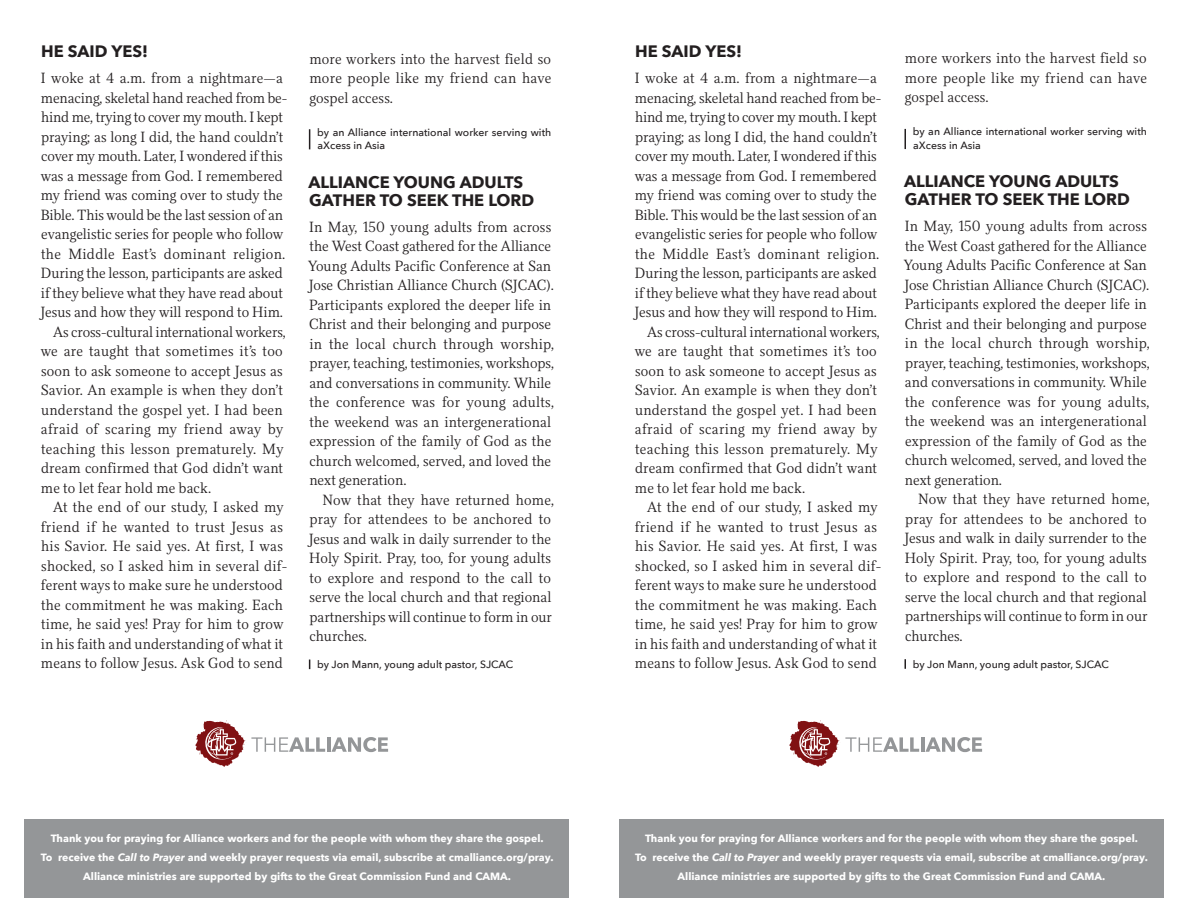
<style>
.page{position:relative;width:1188px;height:918px;background:#fff}
.page>*{position:absolute;margin:0;border:0;box-sizing:border-box;transform-origin:0 0}
.Names_Changed{font:700 16.5px/18px "Avenir Next";color:#231f20}
.Body_Copy{font:300 15px/19.5px "Felice";letter-spacing:.005em;color:#231f20}
.Byline{font:700 10.5px "Avenir Next";color:#fff}
.Names_Changed-2{font:500 10.5px/13.5px "Avenir Next";color:#231f20}
.s1{font-style:italic}
</style>
<div class="page">
<div style="left:25px;top:819px;width:544px;height:79px;background:#949698"></div>
<div style="left:619px;top:819px;width:545px;height:79px;background:#949698"></div>
<svg style="left:309px;top:129px;width:1px;height:20px"></svg>
<hr style="left:327px;top:737px;width:3px;height:15px;background:#949698">
<svg style="left:331px;top:737px;width:57px;height:15px"></svg>
<svg style="left:195px;top:720px;width:130px;height:47px"></svg>
<svg style="left:905px;top:129px;width:1px;height:20px"></svg>
<hr style="left:921px;top:737px;width:3px;height:15px;background:#949698">
<svg style="left:925px;top:737px;width:57px;height:15px"></svg>
<svg style="left:789px;top:720px;width:130px;height:47px"></svg>
<p class="Names_Changed" style="left:41px;top:42px;width:108px">HE SAID YES!</p>
<p class="Body_Copy" style="left:40px;top:68px;width:248px">I woke at 4 a.m. from a nightmare—a menacing, skeletal hand reached from be&shy;hind me, trying to cover my mouth. I kept praying; as long I did, the hand couldn’t cover my mouth. Later, I wondered if this was a message from God. I remembered my friend was coming over to study the Bible. This would be the last session of an evangelistic series for people who follow the Middle East’s dominant religion.<br>During the lesson, participants are asked if they believe what they have read about Jesus and how they will respond to Him.</p>
<p class="Body_Copy" style="left:41px;top:322px;width:246px;text-indent:12px">As cross-cultural international workers, we are taught that sometimes it’s too soon to ask someone to accept Jesus as Savior. An example is when they don’t understand the gospel yet. I had been afraid of scaring my friend away by teaching this lesson prematurely. My dream confirmed that God didn’t want me to let fear hold me back.</p>
<p class="Body_Copy" style="left:41px;top:497px;width:248px;text-align:center">At the end of our study, I asked my friend if he wanted to trust Jesus as his Savior. He said yes. At first, I was shocked, so I asked him in several dif&shy;ferent ways to make sure he understood the commitment he was making. Each time, he said yes! Pray for him to grow in his faith and understanding of what it means to follow Jesus. Ask God to send</p>
<p class="Body_Copy" style="left:309px;top:49px;width:243px;text-align:justify">more workers into the harvest field so more people like my friend can have gospel access.</p>
<p class="Names_Changed-2" style="left:317px;top:125px;width:236px">by an Alliance international worker serving with aXcess in Asia</p>
<p class="Names_Changed" style="left:309px;top:173px;width:227px">ALLIANCE YOUNG ADULTS<br>GATHER TO SEEK THE LORD</p>
<p class="Body_Copy" style="left:308px;top:217px;width:248px">In May, 150 young adults from across the West Coast gathered for the Alliance Young Adults Pacific Conference at San Jose Christian Alliance Church (SJCAC).<br>Participants explored the deeper life in Christ and their belonging and purpose in the local church through worship, prayer, teaching, testimonies, workshops, and conversations in community. While the conference was for young adults, the weekend was an intergenerational expression of the family of God as the church welcomed, served, and loved the next generation.</p>
<p class="Body_Copy" style="left:309px;top:490px;width:247px;text-indent:14px">Now that they have returned home, pray for attendees to be anchored to Jesus and walk in daily surrender to the Holy Spirit. Pray, too, for young adults to explore and respond to the call to serve the local church and that regional partnerships will continue to form in our churches.</p>
<p class="Names_Changed-2" style="left:317px;top:657px;width:198px">by Jon Mann, young adult pastor, SJCAC</p>
<p class="Byline" style="left:51px;top:832px;width:494px">Thank you for praying for Alliance workers and for the people with whom they share the gospel.</p>
<p class="Byline" style="left:41px;top:851px;width:514px">To receive the <span class="s1">Call to Prayer</span> and weekly prayer requests via email, subscribe at cmalliance.org/pray.</p>
<p class="Byline" style="left:83px;top:870px;width:429px">Alliance ministries are supported by gifts to the Great Commission Fund and CAMA.</p>
<p class="Names_Changed" style="left:635px;top:42px;width:108px">HE SAID YES!</p>
<p class="Body_Copy" style="left:634px;top:68px;width:248px">I woke at 4 a.m. from a nightmare—a menacing, skeletal hand reached from be&shy;hind me, trying to cover my mouth. I kept praying; as long I did, the hand couldn’t cover my mouth. Later, I wondered if this was a message from God. I remembered my friend was coming over to study the Bible. This would be the last session of an evangelistic series for people who follow the Middle East’s dominant religion.<br>During the lesson, participants are asked if they believe what they have read about Jesus and how they will respond to Him.</p>
<p class="Body_Copy" style="left:635px;top:322px;width:246px;text-indent:12px">As cross-cultural international workers, we are taught that sometimes it’s too soon to ask someone to accept Jesus as Savior. An example is when they don’t understand the gospel yet. I had been afraid of scaring my friend away by teaching this lesson prematurely. My dream confirmed that God didn’t want me to let fear hold me back.</p>
<p class="Body_Copy" style="left:635px;top:497px;width:248px;text-align:center">At the end of our study, I asked my friend if he wanted to trust Jesus as his Savior. He said yes. At first, I was shocked, so I asked him in several dif&shy;ferent ways to make sure he understood the commitment he was making. Each time, he said yes! Pray for him to grow in his faith and understanding of what it means to follow Jesus. Ask God to send</p>
<p class="Body_Copy" style="left:905px;top:48px;width:243px;text-align:justify">more workers into the harvest field so more people like my friend can have gospel access.</p>
<p class="Names_Changed-2" style="left:913px;top:125px;width:236px">by an Alliance international worker serving with aXcess in Asia</p>
<p class="Names_Changed" style="left:904px;top:172px;width:227px">ALLIANCE YOUNG ADULTS<br>GATHER TO SEEK THE LORD</p>
<p class="Body_Copy" style="left:904px;top:216px;width:248px">In May, 150 young adults from across the West Coast gathered for the Alliance Young Adults Pacific Conference at San Jose Christian Alliance Church (SJCAC).<br>Participants explored the deeper life in Christ and their belonging and purpose in the local church through worship, prayer, teaching, testimonies, workshops, and conversations in community. While the conference was for young adults, the weekend was an intergenerational expression of the family of God as the church welcomed, served, and loved the next generation.</p>
<p class="Body_Copy" style="left:904px;top:489px;width:247px;text-indent:14px">Now that they have returned home, pray for attendees to be anchored to Jesus and walk in daily surrender to the Holy Spirit. Pray, too, for young adults to explore and respond to the call to serve the local church and that regional partnerships will continue to form in our churches.</p>
<p class="Names_Changed-2" style="left:913px;top:657px;width:198px">by Jon Mann, young adult pastor, SJCAC</p>
<p class="Byline" style="left:645px;top:832px;width:494px">Thank you for praying for Alliance workers and for the people with whom they share the gospel.</p>
<p class="Byline" style="left:635px;top:851px;width:514px">To receive the <span class="s1">Call to Prayer</span> and weekly prayer requests via email, subscribe at cmalliance.org/pray.</p>
<p class="Byline" style="left:678px;top:870px;width:429px">Alliance ministries are supported by gifts to the Great Commission Fund and CAMA.</p>
</div>
